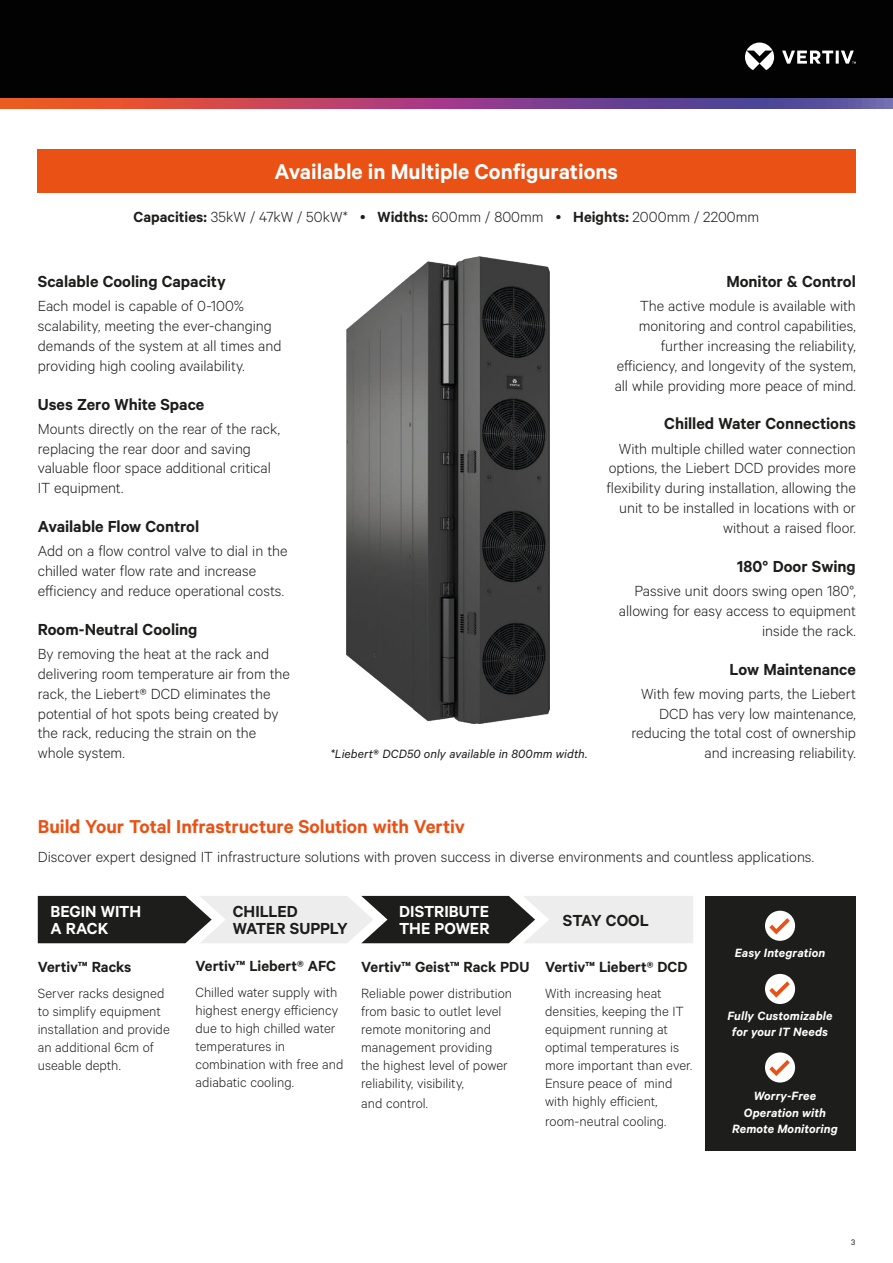
<style>
.page{position:relative;width:893px;height:1263px;background:#fff}
.page>*{position:absolute;margin:0;border:0;box-sizing:border-box;transform-origin:0 0}
.t1{font:600 24px "Calibre";color:#fff}
.t2{font:600 21px "Calibre";letter-spacing:-.005em;color:#e95115}
.t3{font:600 18px/17.7px "Calibre";color:#1d1d1b}
.t4{font:600 18px/17.7px "Calibre";color:#fff}
.t5{font:300 16.5px/19.8px "Calibre";color:#1d1d1b}
.t6{font:600 16.5px "Calibre";color:#1d1d1b}
.t7{font:300 15px/18px "Calibre";color:#1d1d1b}
.t8{font:italic 600 13.5px/16.2px "Calibre";letter-spacing:.01em;color:#fff;text-align:center}
.t9{font:italic 13.5px "Calibre";letter-spacing:.005em;color:#1d1d1b}
.t10{font:9px "Calibre";color:#1d1d1b}
.s1{font-weight:600}
.s2{font-weight:500;font-style:normal}
</style>
<div class="page">
<div style="left:0;top:0;width:893px;height:108px;background:#020203"></div>
<svg style="left:745px;top:43px;width:111px;height:27px"></svg>
<svg style="left:0;top:98px;width:893px;height:11px;background:#9c4771"></svg>
<div style="left:38px;top:149px;width:818px;height:43px;background:#e95115"></div>
<div style="left:705px;top:896px;width:151px;height:255px;background:#1d1d1b"></div>
<svg style="left:38px;top:896px;width:655px;height:47px;background:#8c8c8b"></svg>
<div style="left:765px;top:911px;width:30px;height:30px;background:#fff;border-radius:50%"></div>
<svg style="left:769px;top:918px;width:21px;height:16px"></svg>
<div style="left:765px;top:974px;width:30px;height:30px;background:#fff;border-radius:50%"></div>
<svg style="left:769px;top:981px;width:21px;height:16px"></svg>
<div style="left:765px;top:1052px;width:30px;height:30px;background:#fff;border-radius:50%"></div>
<svg style="left:769px;top:1060px;width:21px;height:16px"></svg>
<img style="left:346px;top:257px;width:203px;height:466px">
<h1 class="t1" style="left:274px;top:157px;width:345px">Available in Multiple Configurations</h1>
<p class="t5" style="left:134px;top:207px;width:627px"><span class="s1">Capacities:</span> 35kW / 47kW / 50kW* • <span class="s1">Widths:</span> 600mm / 800mm • <span class="s1">Heights:</span> 2000mm / 2200mm</p>
<p class="t3" style="left:38px;top:272px;width:190px">Scalable Cooling Capacity</p>
<p class="t5" style="left:38px;top:296px;width:245px">Each model is capable of 0-100% scalability, meeting the ever-changing demands of the system at all times and providing high cooling availability.</p>
<p class="t3" style="left:38px;top:395px;width:168px">Uses Zero White Space</p>
<p class="t5" style="left:38px;top:418px;width:244px">Mounts directly on the rear of the rack, replacing the rear door and saving valuable floor space additional critical<br>IT equipment.</p>
<p class="t3" style="left:38px;top:517px;width:163px">Available Flow Control</p>
<p class="t5" style="left:38px;top:541px;width:251px">Add on a flow control valve to dial in the chilled water flow rate and increase efficiency and reduce operational costs.</p>
<p class="t3" style="left:38px;top:620px;width:161px">Room-Neutral Cooling</p>
<p class="t5" style="left:38px;top:643px;width:254px">By removing the heat at the rack and delivering room temperature air from the rack, the Liebert® DCD eliminates the potential of hot spots being created by the rack, reducing the strain on the whole system.</p>
<p class="t9" style="left:330px;top:746px;width:258px">*Liebert<span class="s2">®</span> DCD50 only available in 800mm width.</p>
<p class="t3" style="left:726px;top:272px;width:131px">Monitor &amp; Control</p>
<p class="t5" style="left:615px;top:296px;width:243px;text-align:right">The active module is available with monitoring and control capabilities, further increasing the reliability, efficiency, and longevity of the system, all while providing more peace of mind.</p>
<p class="t3" style="left:664px;top:414px;width:193px">Chilled Water Connections</p>
<p class="t5" style="left:606px;top:438px;width:251px;text-align:right">With multiple chilled water connection options, the Liebert DCD provides more flexibility during installation, allowing the unit to be installed in locations with or without a raised floor.</p>
<p class="t3" style="left:737px;top:557px;width:120px">180° Door Swing</p>
<p class="t5" style="left:619px;top:580px;width:238px;text-align:right">Passive unit doors swing open 180°, allowing for easy access to equipment inside the rack.</p>
<p class="t3" style="left:730px;top:659px;width:128px">Low Maintenance</p>
<p class="t5" style="left:631px;top:683px;width:226px;text-align:right">With few moving parts, the Liebert<br>DCD has very low maintenance, reducing the total cost of ownership and increasing reliability.</p>
<p class="t2" style="left:38px;top:814px;width:429px">Build Your Total Infrastructure Solution with Vertiv</p>
<p class="t5" style="left:38px;top:846px;width:778px">Discover expert designed IT infrastructure solutions with proven success in diverse environments and countless applications.</p>
<p class="t4" style="left:50px;top:902px;width:92px">BEGIN WITH<br>A RACK</p>
<p class="t3" style="left:233px;top:902px;width:117px">CHILLED<br>WATER SUPPLY</p>
<p class="t4" style="left:399px;top:902px;width:92px">DISTRIBUTE<br>THE POWER</p>
<p class="t3" style="left:563px;top:911px;width:87px">STAY COOL</p>
<p class="t6" style="left:38px;top:957px;width:95px">Vertiv™ Racks</p>
<p class="t7" style="left:38px;top:983px;width:133px">Server racks designed to simplify equipment installation and provide an additional 6cm of useable depth.</p>
<p class="t6" style="left:195px;top:956px;width:142px">Vertiv™ Liebert® AFC</p>
<p class="t7" style="left:195px;top:982px;width:149px">Chilled water supply with highest energy efficiency due to high chilled water temperatures in combination with free and adiabatic cooling.</p>
<p class="t6" style="left:361px;top:957px;width:170px">Vertiv™ Geist™ Rack PDU</p>
<p class="t7" style="left:361px;top:983px;width:152px">Reliable power distribution from basic to outlet level remote monitoring and management providing the highest level of power reliability, visibility,</p>
<p class="t7" style="left:361px;top:1093px;width:68px">and control.</p>
<p class="t6" style="left:545px;top:957px;width:144px">Vertiv™ Liebert® DCD</p>
<p class="t7" style="left:545px;top:983px;width:149px">With increasing heat densities, keeping the IT equipment running at optimal temperatures is more important than ever.<br>Ensure peace of mind with highly efficient,</p>
<p class="t7" style="left:545px;top:1111px;width:123px">room-neutral cooling.</p>
<p class="t8" style="left:735px;top:944px;width:92px">Easy Integration</p>
<p class="t8" style="left:727px;top:1007px;width:106px">Fully Customizable for your IT Needs</p>
<p class="t8" style="left:732px;top:1088px;width:107px">Worry-Free<br>Operation with<br>Remote Monitoring</p>
<p class="t10" style="left:851px;top:1236px;width:6px">3</p>
</div>
